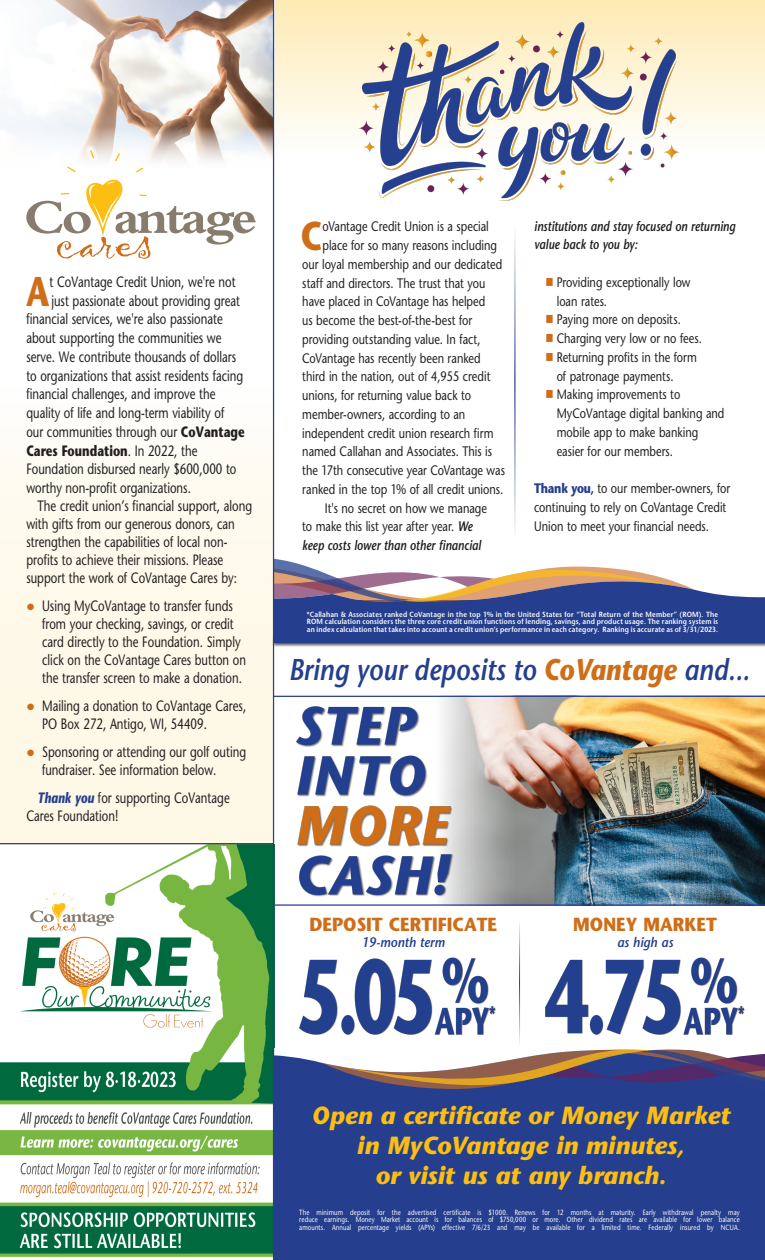
<style>
.page{position:relative;width:765px;height:1260px;background:#fff}
.page>*{position:absolute;margin:0;border:0;box-sizing:border-box;transform-origin:0 0}
.t1{font:700 41.38px "Stone Sans Std";color:#ce6e18;scale:.76 1}
.t2{font:700 40.12px "Stone Sans Std";color:#ce6e18;scale:.8 1}
.t3{font:italic 600 30px "Stone Sans Std";color:#253f8e;scale:.86 1}
.t4{font:italic 700 24.75px/29.6px "Stone Sans Std";color:#fdbe12;text-align:center}
.t5{font:700 18.88px "Stone Sans Std";color:#ce6e18;scale:.91 1}
.t6{font:500 15px/18px "Stone Sans Std";color:#231f20;scale:.76 1}
.t7{font:700 15px "Stone Sans Std";color:#231f20;scale:.76 1}
.t8{font:500 13.75px/18.8px "Stone Sans Std";color:#231f20;scale:.8 1}
.t9{font:italic 600 13.75px/18.8px "Stone Sans Std";color:#231f20;scale:.8 1}
.t10{font:italic 600 13.75px "Stone Sans Std";color:#253f8e;scale:.9 1}
.t11{font:500 7.5px/7.5px "Stone Sans Std";letter-spacing:.02em;color:#fff;text-align:justify;scale:.8 1}
.t12{font:600 7.5px/7.5px "Stone Sans Std";letter-spacing:.025em;color:#fff;text-align:justify;scale:.9 1}
.s1{font-weight:700}
.s2{font-weight:500}
.s3{color:#ce6e18}
.s4{font-weight:700;font-style:italic;color:#253f8e}
.s5{font-weight:600;font-style:italic}
.s6{font-weight:700;color:#253f8e}
.s7{font-weight:700;color:#ce6e18}
</style>
<div class="page">
<img style="left:0;top:844px;width:273px;height:416px">
<div style="left:0;top:379px;width:272px;height:465px;background:linear-gradient(to bottom,#fefcf7,#fef7e2)"></div>
<img style="left:0;top:0;width:273px;height:172px">
<div style="left:21px;top:145px;width:240px;height:119px;background:#fff;opacity:.75"></div>
<svg style="left:26px;top:150px;width:230px;height:109px"></svg>
<hr style="left:764px;top:549px;width:1px;height:92px;background:#253f8e">
<img style="left:435px;top:695px;width:330px;height:209px">
<div style="left:273px;top:1051px;width:492px;height:209px;background:#253f8e"></div>
<svg style="left:274px;top:1048px;width:491px;height:41px"></svg>
<hr style="left:519px;top:918px;width:1px;height:128px;background:#253f8e">
<hr style="left:0;top:843px;width:274px;height:1px;background:#253f8e">
<hr style="left:273px;top:696px;width:492px;height:1px;background:#253f8e">
<div style="left:272px;top:637px;width:493px;height:11px;background:#231f20;opacity:.75"></div>
<hr style="left:273px;top:904px;width:492px;height:2px;background:#253f8e">
<div style="left:275px;top:0;width:490px;height:155px;background:linear-gradient(to bottom,#feeab2,#fefefe)"></div>
<div style="left:274px;top:600px;width:491px;height:43px;background:#253f8e"></div>
<svg style="left:274px;top:559px;width:491px;height:43px"></svg>
<hr style="left:514px;top:223px;width:2px;height:316px;background:#253f8e">
<img style="left:359px;top:22px;width:321px;height:178px">
<hr style="left:273px;top:0;width:1px;height:1260px;background:#253f8e">
<img style="left:297px;top:706px;width:157px;height:191px">
<img style="left:546px;top:957px;width:198px;height:77px">
<img style="left:299px;top:957px;width:196px;height:77px">
<p class="t1" style="left:26px;top:266px;width:32px">A</p>
<p class="t6" style="left:49px;top:273px;width:246px">t CoVantage Credit Union, we're not</p>
<p class="t6" style="left:51px;top:291px;width:250px">just passionate about providing great</p>
<p class="t6" style="left:26px;top:310px;width:260px">financial services, we're also passionate</p>
<p class="t6" style="left:26px;top:329px;width:258px">about supporting the communities we</p>
<p class="t6" style="left:26px;top:348px;width:278px">serve. We contribute thousands of dollars</p>
<p class="t6" style="left:26px;top:366px;width:287px">to organizations that assist residents facing</p>
<p class="t6" style="left:26px;top:385px;width:251px">financial challenges, and improve the</p>
<p class="t6" style="left:26px;top:404px;width:262px">quality of life and long-term viability of</p>
<p class="t6" style="left:26px;top:423px;width:289px">our communities through our <span class="s1">CoVantage</span></p>
<p class="t7" style="left:26px;top:441px;width:227px">Cares Foundation<span class="s2">. In 2022, the</span></p>
<p class="t6" style="left:26px;top:460px;width:278px">Foundation disbursed nearly $600,000 to</p>
<p class="t6" style="left:26px;top:479px;width:218px">worthy non-profit organizations.</p>
<p class="t6" style="left:38px;top:497px;width:284px">The credit union’s financial support, along</p>
<p class="t6" style="left:26px;top:515px;width:276px">with gifts from our generous donors, can</p>
<p class="t6" style="left:26px;top:533px;width:266px">strengthen the capabilities of local non-</p>
<p class="t6" style="left:26px;top:551px;width:261px">profits to achieve their missions. Please</p>
<p class="t6" style="left:26px;top:569px;width:279px">support the work of CoVantage Cares by:</p>
<p class="t6" style="left:42px;top:597px;width:270px;text-indent:-16px"><span class="s3">●</span> Using MyCoVantage to transfer funds from your checking, savings, or credit card directly to the Foundation. Simply click on the CoVantage Cares button on the transfer screen to make a donation.</p>
<p class="t6" style="left:42px;top:697px;width:270px;text-indent:-16px"><span class="s3">●</span> Mailing a donation to CoVantage Cares,<br>PO Box 272, Antigo, WI, 54409.</p>
<p class="t6" style="left:42px;top:743px;width:270px;text-indent:-16px"><span class="s3">●</span> Sponsoring or attending our golf outing fundraiser. See information below.</p>
<p class="t6" style="left:26px;top:789px;width:269px;text-indent:11px"><span class="s4">Thank you</span> for supporting CoVantage<br>Cares Foundation!</p>
<p class="t2" style="left:301px;top:212px;width:28px">C</p>
<p class="t8" style="left:322px;top:217px;width:210px">oVantage Credit Union is a special</p>
<p class="t8" style="left:322px;top:236px;width:220px">place for so many reasons including</p>
<p class="t8" style="left:302px;top:255px;width:251px">our loyal membership and our dedicated</p>
<p class="t8" style="left:302px;top:273px;width:230px">staff and directors. The trust that you</p>
<p class="t8" style="left:302px;top:292px;width:230px">have placed in CoVantage has helped</p>
<p class="t8" style="left:302px;top:311px;width:214px">us become the best-of-the-best for</p>
<p class="t8" style="left:302px;top:330px;width:224px">providing outstanding value. In fact,</p>
<p class="t8" style="left:302px;top:348px;width:224px">CoVantage has recently been ranked</p>
<p class="t8" style="left:302px;top:367px;width:237px">third in the nation, out of 4,955 credit</p>
<p class="t8" style="left:302px;top:386px;width:212px">unions, for returning value back to</p>
<p class="t8" style="left:302px;top:405px;width:205px">member-owners, according to an</p>
<p class="t8" style="left:302px;top:423px;width:241px">independent credit union research firm</p>
<p class="t8" style="left:302px;top:442px;width:239px">named Callahan and Associates. This is</p>
<p class="t8" style="left:302px;top:461px;width:255px">the 17th consecutive year CoVantage was</p>
<p class="t8" style="left:302px;top:480px;width:253px">ranked in the top 1% of all credit unions.</p>
<p class="t8" style="left:325px;top:498px;width:204px">It's no secret on how we manage</p>
<p class="t8" style="left:302px;top:517px;width:214px">to make this list year after year. <span class="s5">We</span></p>
<p class="t9" style="left:302px;top:536px;width:225px">keep costs lower than other financial</p>
<p class="t9" style="left:534px;top:216px;width:253px">institutions and stay focused on returning value back to you by:</p>
<p class="t8" style="left:557px;top:273px;width:169px;text-indent:-11px"><span class="s3">■</span> Providing exceptionally low loan rates.</p>
<p class="t8" style="left:545px;top:310px;width:171px"><span class="s3">■</span> Paying more on deposits.</p>
<p class="t8" style="left:545px;top:329px;width:197px"><span class="s3">■</span> Charging very low or no fees.</p>
<p class="t8" style="left:557px;top:348px;width:177px;text-indent:-11px"><span class="s3">■</span> Returning profits in the form of patronage payments.</p>
<p class="t8" style="left:557px;top:385px;width:211px;text-indent:-11px"><span class="s3">■</span> Making improvements to<br>MyCoVantage digital banking and mobile app to make banking easier for our members.</p>
<p class="t8" style="left:534px;top:479px;width:247px"><span class="s6">Thank you,</span> to our member-owners, for continuing to rely on CoVantage Credit<br>Union to meet your financial needs.</p>
<p class="t12" style="left:307px;top:610px;width:459px">*Callahan &amp; Associates ranked CoVantage in the top 1% in the United States for “Total Return of the Member” (ROM). The ROM calculation considers the three core credit union functions of lending, savings, and product usage. The ranking system is an index calculation that takes into account a credit union’s performance in each category. Ranking is accurate as of 3/31/2023.</p>
<p class="t3" style="left:289px;top:652px;width:538px">Bring your deposits to <span class="s7">CoVantage</span> and...</p>
<p class="t5" style="left:309px;top:913px;width:208px">DEPOSIT CERTIFICATE</p>
<p class="t10" style="left:362px;top:934px;width:94px">19-month term</p>
<p class="t5" style="left:573px;top:913px;width:159px">MONEY MARKET</p>
<p class="t10" style="left:617px;top:934px;width:64px">as high as</p>
<p class="t4" style="left:312px;top:1101px;width:420px">Open a certificate or Money Market in MyCoVantage in minutes,<br>or visit us at any branch.</p>
<p class="t11" style="left:299px;top:1209px;width:552px">The minimum deposit for the advertised certificate is $1000. Renews for 12 months at maturity. Early withdrawal penalty may reduce earnings. Money Market account is for balances of $750,000 or more. Other dividend rates are available for lower balance amounts. Annual percentage yields (APYs) effective 7/6/23 and may be available for a limited time. Federally insured by NCUA.</p>
</div>
